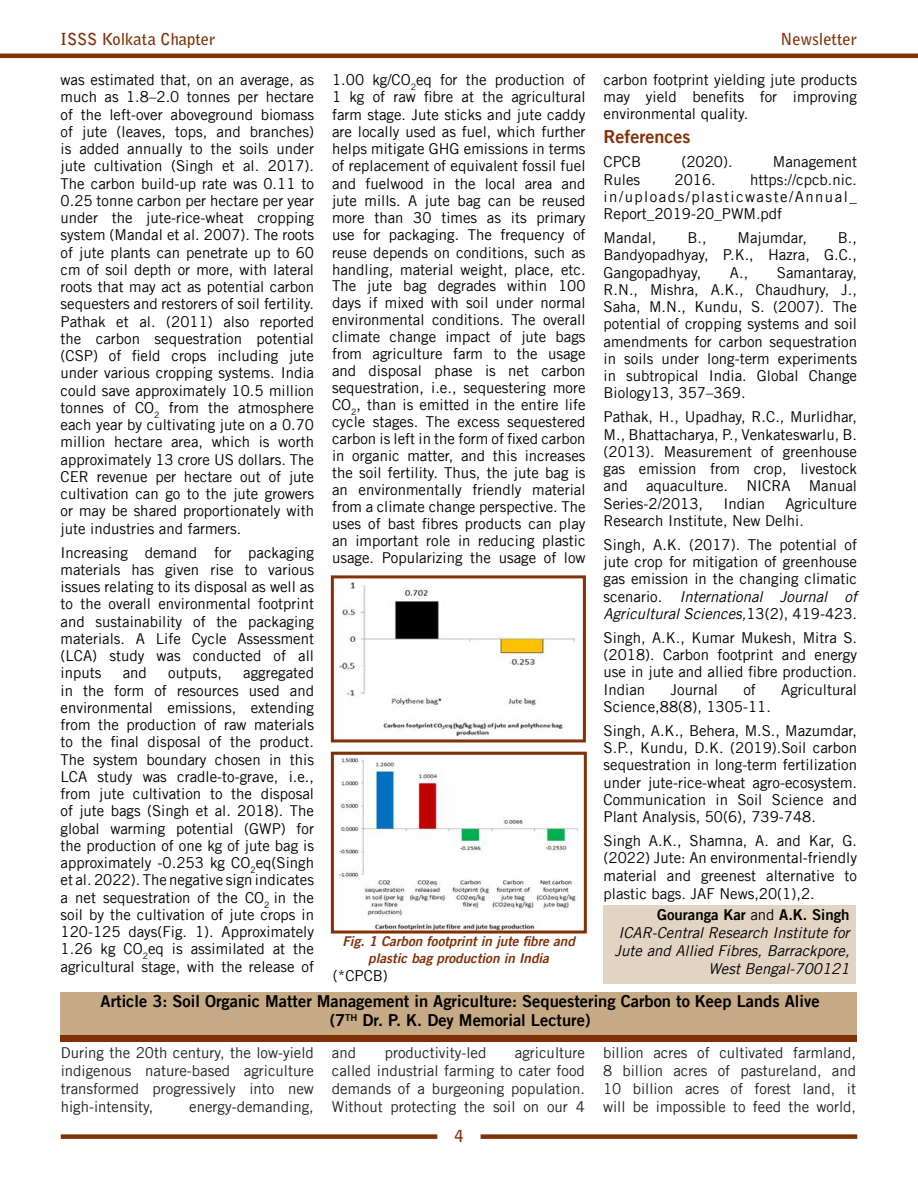
<style>
.page{position:relative;width:918px;height:1188px;background:#fff}
.page>*{position:absolute;margin:0;border:0;box-sizing:border-box;transform-origin:0 0}
.t1{font:18px "Trade Gothic LT Bold Two";color:#813007}
.t2{font:16.5px/19.5px "Trade Gothic LT Bold Two";color:#000;text-align:center}
.t3{font:700 16.5px "Bell Gothic Std";color:#813007}
.t4{font:15px/17.2px "Trade Gothic LT";color:#000;text-align:justify}
.t5{font:15px/18px "Trade Gothic LT";color:#202124;text-align:justify}
.t6{font:italic 15px/18px "Trade Gothic LT";color:#000;text-align:right}
.t7{font:15px "Trade Gothic LT Bold Two";color:#000}
.t8{font:italic 13.5px/16.2px "Trade Gothic LT Bold Two";color:#813007;text-align:center}
.s1{font-style:italic}
.s2{font-family:"Trade Gothic LT"}
</style>
<div class="page">
<div style="left:61px;top:1134px;width:376px;height:5px;background:#813007"></div>
<div style="left:481px;top:1134px;width:376px;height:5px;background:#813007"></div>
<hr style="left:0;top:54px;width:918px;height:4px;background:#813007">
<div style="left:604px;top:905px;width:252px;height:78px;background:#e2d4c2"></div>
<img style="left:339px;top:582px;width:236px;height:155px">
<div style="left:331px;top:575px;width:255px;height:167px;border:3px solid #813007"></div>
<img style="left:339px;top:757px;width:239px;height:173px">
<div style="left:331px;top:752px;width:256px;height:182px;border:3px solid #813007"></div>
<div style="left:61px;top:994px;width:796px;height:48px;background:#813007"></div>
<div style="left:61px;top:992px;width:796px;height:42px;background:#c6aa85"></div>
<p class="t3" style="left:61px;top:29px;width:156px">ISSS Kolkata Chapter</p>
<p class="t3" style="left:781px;top:29px;width:78px">Newsletter</p>
<p class="t4" style="left:61px;top:71px;width:255px">was estimated that, on an average, as much as 1.8–2.0 tonnes per hectare of the left-over aboveground biomass of jute (leaves, tops, and branches) is added annually to the soils under jute cultivation (Singh et al. 2017).<br>The carbon build-up rate was 0.11 to 0.25 tonne carbon per hectare per year under the jute-rice-wheat cropping system (Mandal et al. 2007). The roots of jute plants can penetrate up to 60 cm of soil depth or more, with lateral roots that may act as potential carbon sequesters and restorers of soil fertility.<br>Pathak et al. (2011) also reported the carbon sequestration potential (CSP) of field crops including jute under various cropping systems. India could save approximately 10.5 million tonnes of CO<sub>2</sub> from the atmosphere each year by cultivating jute on a 0.70 million hectare area, which is worth approximately 13 crore US dollars. The CER revenue per hectare out of jute cultivation can go to the jute growers or may be shared proportionately with jute industries and farmers.</p>
<p class="t4" style="left:61px;top:543px;width:255px">Increasing demand for packaging materials has given rise to various issues relating to its disposal as well as to the overall environmental footprint and sustainability of the packaging materials. A Life Cycle Assessment (LCA) study was conducted of all inputs</p>
<p class="t4" style="left:332px;top:71px;width:255px">1.00 kg/CO<sub>2</sub>eq for the production of 1 kg of raw fibre at the agricultural farm stage. Jute sticks and jute caddy are locally used as fuel, which further helps mitigate GHG emissions in terms of replacement of equivalent fossil fuel and fuelwood in the local area and jute mills. A jute bag can be reused more than 30 times as its primary use for packaging. The frequency of reuse depends on conditions, such as handling, material weight, place, etc.<br>The jute bag degrades within 100 days if mixed with soil under normal environmental conditions. The overall climate change impact of jute bags from agriculture farm to the usage and disposal phase is net carbon sequestration, i.e., sequestering more CO<sub>2</sub>, than is emitted in the entire life cycle stages. The excess sequestered carbon is left in the form of fixed carbon in organic matter, and this increases the soil fertility. Thus, the jute bag is an environmentally friendly material from a climate change perspective. The uses of bast fibres products can play an important role in reducing plastic usage. Popularizing the usage of low</p>
<p class="t4" style="left:604px;top:71px;width:255px">carbon footprint yielding jute products may yield benefits for improving environmental quality.</p>
<p class="t1" style="left:604px;top:126px;width:88px">References</p>
<p class="t4" style="left:604px;top:153px;width:39px">CPCB</p>
<p class="t4" style="left:681px;top:153px;width:53px">(2020).</p>
<p class="t4" style="left:773px;top:153px;width:86px">Management</p>
<p class="t4" style="left:604px;top:170px;width:38px">Rules</p>
<p class="t4" style="left:675px;top:170px;width:43px">2016.</p>
<p class="t4" style="left:604px;top:170px;width:255px;text-indent:146px">https://cpcb.nic. in/uploads/plasticwaste/Annual_ Report_2019-20_PWM.pdf</p>
<p class="t4" style="left:604px;top:229px;width:54px">Mandal,</p>
<p class="t4" style="left:688px;top:229px;width:21px">B.,</p>
<p class="t4" style="left:738px;top:229px;width:71px">Majumdar,</p>
<p class="t4" style="left:604px;top:229px;width:255px;text-indent:234px">B., Bandyopadhyay, P.K., Hazra, G.C., Gangopadhyay,</p>
<p class="t4" style="left:604px;top:263px;width:255px;text-indent:173px">Samantaray, R.N., Mishra, A.K., Chaudhury, J., Saha, M.N., Kundu, S. (2007). The potential of cropping systems and soil amendments for carbon sequestration in soils under long-term experiments in subtropical India. Global Change Biology13, 357–369.</p>
<p class="t4" style="left:604px;top:408px;width:255px">Pathak, H., Upadhay, R.C., Murlidhar, M., Bhattacharya, P., Venkateswarlu, B. (2013). Measurement of greenhouse gas emission from crop, livestock and aquaculture. NICRA Manual Series-2/2013,</p>
<p class="t4" style="left:730px;top:263px;width:20px">A.,</p>
<p class="t4" style="left:604px;top:494px;width:255px;text-indent:182px">Agriculture<br>Research Institute, New Delhi.</p>
<p class="t4" style="left:604px;top:536px;width:255px">Singh, A.K. (2017). The potential of jute crop for mitigation of greenhouse gas emission in the changing climatic scenario. <span class="s1">International Journal of Agricultural Sciences,</span>13(2), 419-423.</p>
<p class="t4" style="left:604px;top:629px;width:255px">Singh, A.K., Kumar Mukesh, Mitra S. (2018). Carbon footprint and energy use in jute and allied fibre production.<br>Indian</p>
<p class="t4" style="left:723px;top:494px;width:43px">Indian</p>
<p class="t4" style="left:61px;top:664px;width:255px;text-indent:183px">aggregated in the form of resources used and environmental emissions, extending from the production of raw materials to the final disposal of the product.<br>The system boundary chosen in this LCA study was cradle-to-grave, i.e., from jute cultivation to the disposal of jute bags (Singh et al. 2018). The global warming potential (GWP) for the production of one kg of jute bag is approximately -0.253 kg CO<sub>2</sub>eq(Singh et al. 2022). The negative sign indicates a net sequestration of the CO<sub>2</sub> in the soil by the cultivation of jute crops in 120-125 days(Fig. 1). Approximately 1.26 kg CO<sub>2</sub>eq is assimilated at the agricultural stage, with the release of</p>
<p class="t4" style="left:123px;top:664px;width:26px">and</p>
<p class="t4" style="left:168px;top:664px;width:55px">outputs,</p>
<p class="t4" style="left:671px;top:680px;width:49px">Journal</p>
<p class="t4" style="left:743px;top:680px;width:14px">of</p>
<p class="t4" style="left:781px;top:680px;width:77px">Agricultural</p>
<p class="t4" style="left:604px;top:694px;width:255px;line-height:24px">Science,88(8), 1305-11.<br>Singh, A.K., Behera, M.S., Mazumdar,</p>
<p class="t4" style="left:604px;top:739px;width:255px">S.P., Kundu, D.K. (2019).Soil carbon sequestration in long-term fertilization under jute-rice-wheat agro-ecosystem.<br>Communication in Soil Science and Plant Analysis, 50(6), 739-748.</p>
<p class="t4" style="left:604px;top:832px;width:255px">Singh A.K., Shamna, A. and Kar, G. (2022) Jute: An environmental-friendly material and greenest alternative to plastic bags. JAF News,20(1),2.</p>
<p class="t7" style="left:657px;top:905px;width:194px">Gouranga Kar <span class="s2">and</span> A.K. Singh</p>
<p class="t6" style="left:615px;top:923px;width:236px">ICAR-Central Research Institute for<br>Jute and Allied Fibres, Barrackpore,<br>West Bengal-700121</p>
<p class="t8" style="left:342px;top:933px;width:234px">Fig. 1 Carbon footprint in jute fibre and plastic bag production in India</p>
<p class="t4" style="left:333px;top:966px;width:56px">(*CPCB)</p>
<p class="t2" style="left:101px;top:991px;width:721px">Article 3: Soil Organic Matter Management in Agriculture: Sequestering Carbon to Keep Lands Alive (7<sup>TH</sup> Dr. P. K. Dey Memorial Lecture)</p>
<p class="t5" style="left:61px;top:1043px;width:255px">During the 20th century, the low-yield indigenous nature-based agriculture transformed progressively into new high-intensity,</p>
<p class="t5" style="left:332px;top:1043px;width:255px;text-indent:183px">agriculture called industrial farming to cater food demands of a burgeoning population.<br>Without protecting the soil on our 4</p>
<p class="t5" style="left:603px;top:1043px;width:255px">billion acres of cultivated farmland, 8 billion acres of pastureland, and 10 billion acres of forest land, it will be impossible to feed the world,</p>
<p class="t5" style="left:332px;top:1043px;width:26px">and</p>
<p class="t5" style="left:385px;top:1043px;width:103px">productivity-led</p>
<p class="t5" style="left:189px;top:1097px;width:126px">energy-demanding,</p>
<p class="t3" style="left:454px;top:1126px;width:11px">4</p>
</div>
